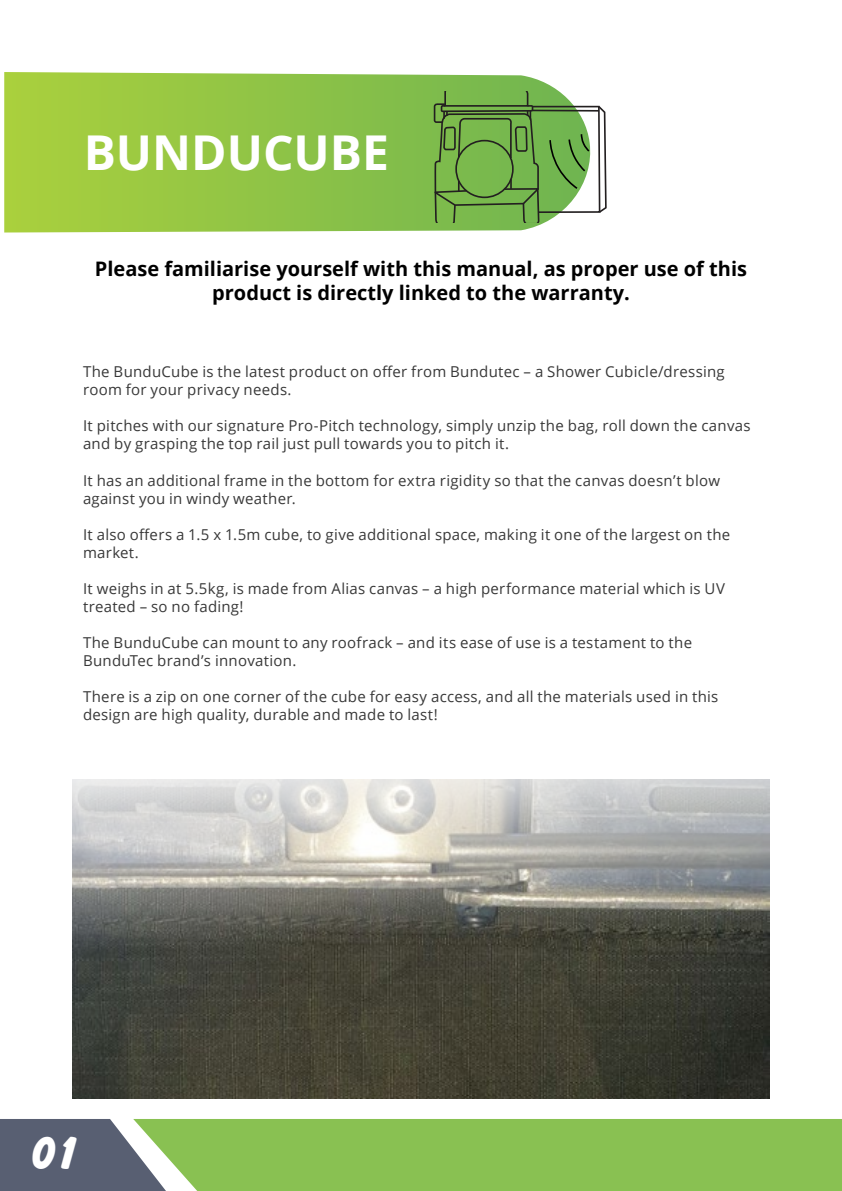
<style>
.page{position:relative;width:842px;height:1191px;background:#fff}
.page>*{position:absolute;margin:0;border:0;box-sizing:border-box;transform-origin:0 0}
.t1{font:700 48px "Open Sans";color:#fff}
.t2{font:48px "Balloon";color:#fff}
.t3{font:700 20px/24px "Open Sans";color:#000;text-align:center}
.t4{font:15px/18px "Open Sans";letter-spacing:.02em;color:#383838}
</style>
<div class="page">
<img style="left:72px;top:780px;width:698px;height:318px">
<svg style="left:4px;top:72px;width:555px;height:160px;background:#95c649"></svg>
<div style="left:0;top:1119px;width:133px;height:72px;background:#585f72"></div>
<div style="left:133px;top:1119px;width:709px;height:72px;background:#89c152"></div>
<svg style="left:434px;top:91px;width:173px;height:132px;background:#7fae61"></svg>
<h1 class="t1" style="left:84px;top:118px;width:307px">BUNDUCUBE</h1>
<h2 class="t3" style="left:95px;top:256px;width:654px">Please familiarise yourself with this manual, as proper use of this product is directly linked to the warranty.</h2>
<p class="t4" style="left:83px;top:362px;width:643px">The BunduCube is the latest product on offer from Bundutec – a Shower Cubicle/dressing room for your privacy needs.</p>
<p class="t4" style="left:83px;top:416px;width:669px">It pitches with our signature Pro-Pitch technology, simply unzip the bag, roll down the canvas and by grasping the top rail just pull towards you to pitch it.</p>
<p class="t4" style="left:83px;top:470px;width:639px">It has an additional frame in the bottom for extra rigidity so that the canvas doesn’t blow against you in windy weather.</p>
<p class="t4" style="left:83px;top:524px;width:649px">It also offers a 1.5 x 1.5m cube, to give additional space, making it one of the largest on the market.</p>
<p class="t4" style="left:83px;top:578px;width:643px">It weighs in at 5.5kg, is made from Alias canvas – a high performance material which is UV treated – so no fading!</p>
<p class="t4" style="left:83px;top:632px;width:611px">The BunduCube can mount to any roofrack – and its ease of use is a testament to the<br>BunduTec brand’s innovation.</p>
<p class="t4" style="left:83px;top:686px;width:637px">There is a zip on one corner of the cube for easy access, and all the materials used in this design are high quality, durable and made to last!</p>
<h1 class="t2" style="left:32px;top:1126px;width:50px">01</h1>
</div>
